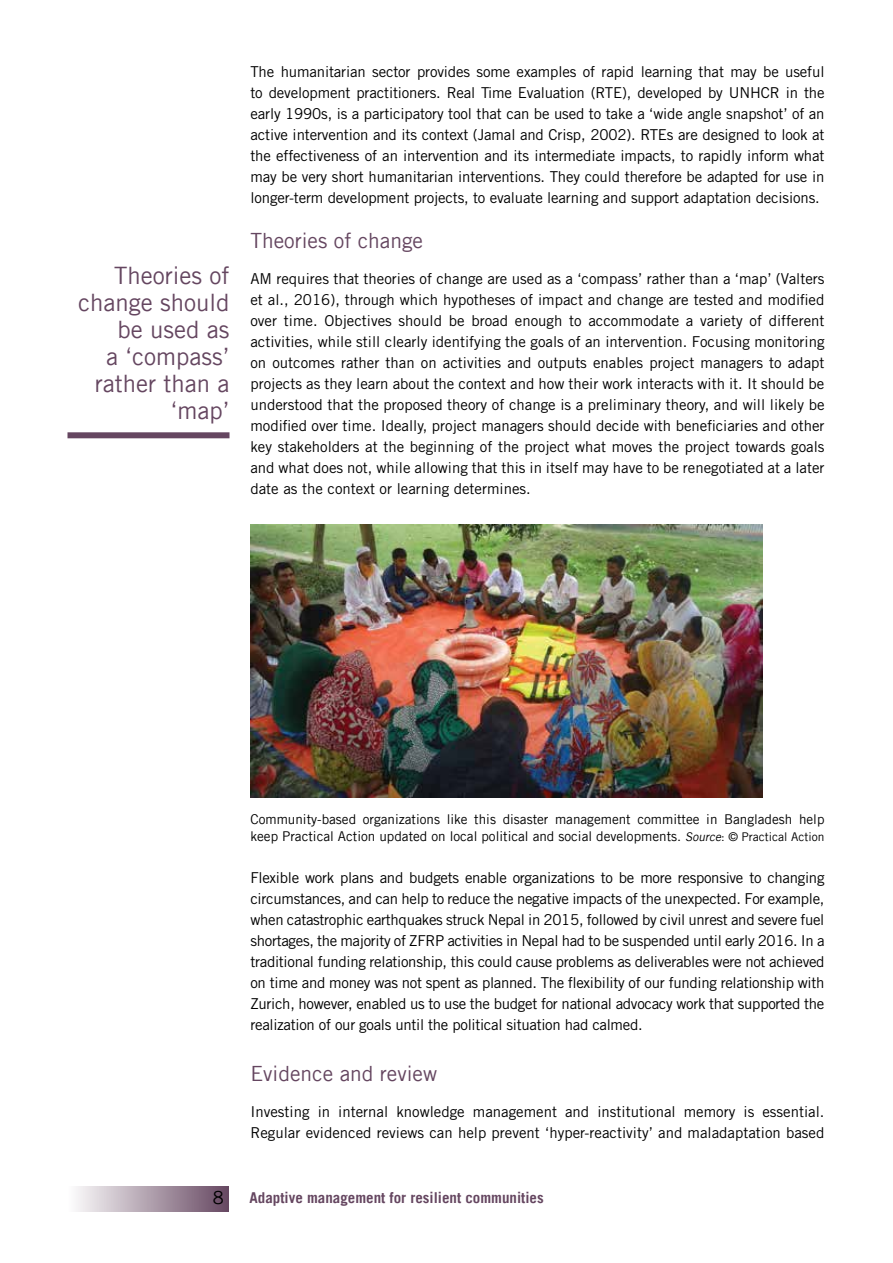
<style>
.page{position:relative;width:893px;height:1263px;background:#fff}
.page>*{position:absolute;margin:0;border:0;box-sizing:border-box;transform-origin:0 0}
.t1{font:24px/27px "Trade Gothic";color:#654660;text-align:right}
.t2{font:21px "Trade Gothic";color:#654660}
.t3{font:18px "Trade Gothic LT Com";color:#000}
.t4{font:15px/21px "Trade Gothic LT Std";color:#000;text-align:justify}
.t5{font:700 15px "Trade Gothic";color:#654660}
.t6{font:13.5px/16.2px "Trade Gothic";color:#000}
.s1{font-style:italic;font-size:12px}
.s2{font-size:12px}
</style>
<div class="page">
<div style="left:68px;top:1186px;width:161px;height:25px;background:linear-gradient(to right,#fefefe,#664861)"></div>
<img style="left:250px;top:525px;width:512px;height:272px">
<div style="left:68px;top:432px;width:162px;height:6px;background:#654660"></div>
<h1 class="t1" style="left:78px;top:261px;width:153px">Theories of change should be used as<br>a ‘compass’ rather than a ‘map’</h1>
<p class="t4" style="left:250px;top:61px;width:576px">The humanitarian sector provides some examples of rapid learning that may be useful to development practitioners. Real Time Evaluation (RTE), developed by UNHCR in the early 1990s, is a participatory tool that can be used to take a ‘wide angle snapshot’ of an active intervention and its context (Jamal and Crisp, 2002). RTEs are designed to look at the effectiveness of an intervention and its intermediate impacts, to rapidly inform what may be very short humanitarian interventions. They could therefore be adapted for use in longer-term development projects, to evaluate learning and support adaptation decisions.</p>
<h2 class="t2" style="left:250px;top:228px;width:174px">Theories of change</h2>
<p class="t4" style="left:250px;top:268px;width:576px">AM requires that theories of change are used as a ‘compass’ rather than a ‘map’ (Valters et al., 2016), through which hypotheses of impact and change are tested and modified over time. Objectives should be broad enough to accommodate a variety of different activities, while still clearly identifying the goals of an intervention. Focusing monitoring on outcomes rather than on activities and outputs enables project managers to adapt projects as they learn about the context and how their work interacts with it. It should be understood that the proposed theory of change is a preliminary theory, and will likely be modified over time. Ideally, project managers should decide with beneficiaries and other key stakeholders at the beginning of the project what moves the project towards goals and what does not, while allowing that this in itself may have to be renegotiated at a later date as the context or learning determines.</p>
<p class="t6" style="left:250px;top:811px;width:576px">Community-based organizations like this disaster management committee in Bangladesh help keep Practical Action updated on local political and social developments. <span class="s1">Source</span><span class="s2">: © Practical Action</span></p>
<p class="t4" style="left:250px;top:867px;width:576px">Flexible work plans and budgets enable organizations to be more responsive to changing circumstances, and can help to reduce the negative impacts of the unexpected. For example, when catastrophic earthquakes struck Nepal in 2015, followed by civil unrest and severe fuel shortages, the majority of ZFRP activities in Nepal had to be suspended until early 2016. In a traditional funding relationship, this could cause problems as deliverables were not achieved on time and money was not spent as planned. The flexibility of our funding relationship with Zurich, however, enabled us to use the budget for national advocacy work that supported the realization of our goals until the political situation had calmed.</p>
<h2 class="t2" style="left:250px;top:1060px;width:188px">Evidence and review</h2>
<p class="t4" style="left:250px;top:1101px;width:576px">Investing in internal knowledge management and institutional memory is essential.<br>Regular evidenced reviews can help prevent ‘hyper-reactivity’ and maladaptation based</p>
<p class="t3" style="left:213px;top:1187px;width:12px">8</p>
<p class="t5" style="left:249px;top:1189px;width:296px">Adaptive management for resilient communities</p>
</div>
